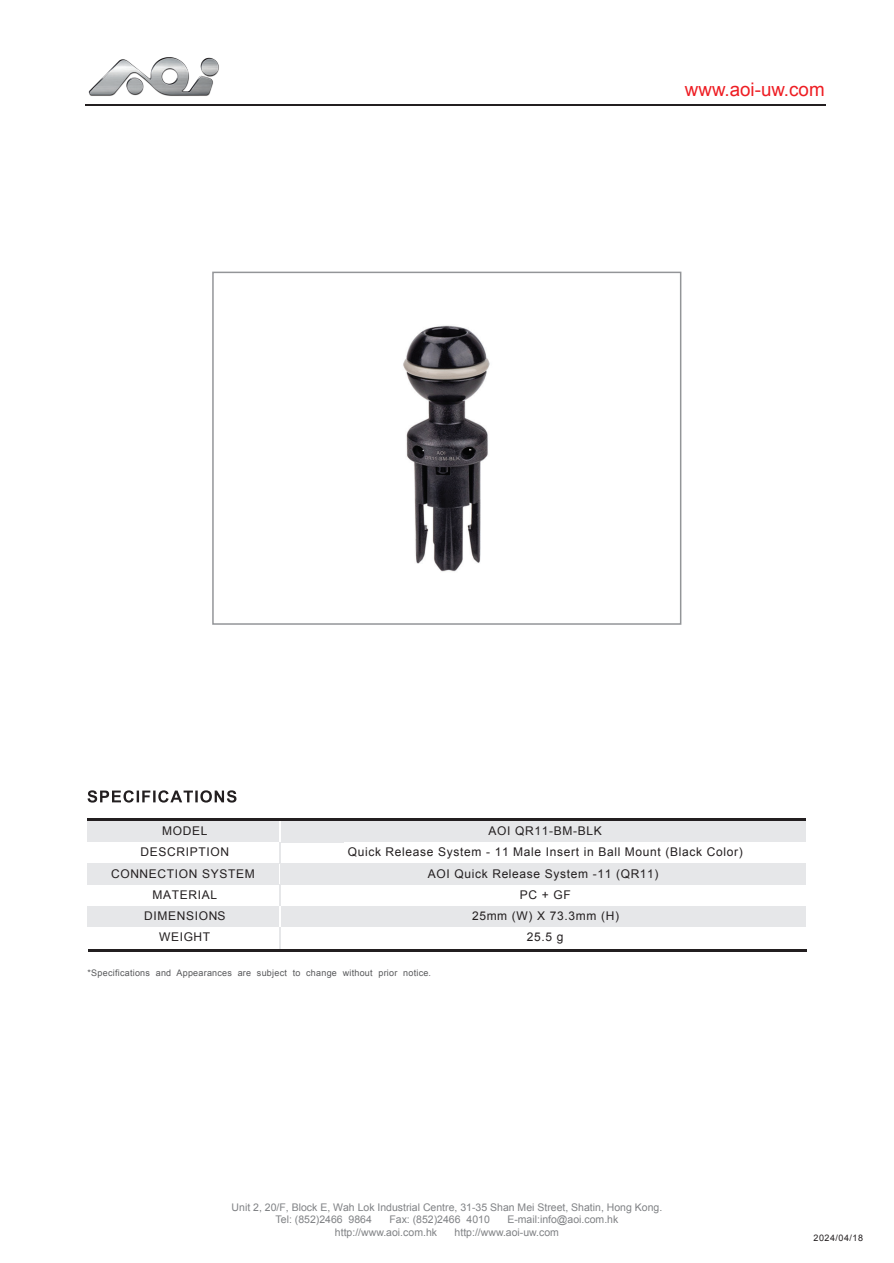
<style>
.page{position:relative;width:894px;height:1263px;background:#fff}
.page>*{position:absolute;margin:0;border:0;box-sizing:border-box;transform-origin:0 0}
.t1{font:18.75px "Arial";color:#ee1d23}
.t2{font:12px "Arial";letter-spacing:.055em;color:#231f20}
.t3{font:10.5px/12.6px "Arial";color:#808285}
.t4{font:9px "Arial";letter-spacing:.025em;color:#57585a}
.t5{font:9px "Arial";letter-spacing:.055em;color:#231f20}
</style>
<div class="page">
<img style="left:403px;top:325px;width:87px;height:247px">
<div style="left:212px;top:272px;width:469px;height:353px;border:2px solid #939598"></div>
<div style="left:88px;top:821px;width:191px;height:21px;background:#e6e7e9"></div>
<div style="left:280px;top:821px;width:526px;height:21px;background:#e6e7e9"></div>
<div style="left:88px;top:863px;width:191px;height:22px;background:#e6e7e9"></div>
<div style="left:280px;top:863px;width:526px;height:22px;background:#e6e7e9"></div>
<svg style="left:88px;top:790px;width:148px;height:13px"></svg>
<div style="left:88px;top:906px;width:191px;height:21px;background:#e6e7e9"></div>
<div style="left:280px;top:906px;width:526px;height:21px;background:#e6e7e9"></div>
<svg style="left:279px;top:842px;width:1px;height:22px"></svg>
<svg style="left:279px;top:885px;width:1px;height:64px"></svg>
<hr style="left:88px;top:818px;width:718px;height:3px;background:#231f20">
<hr style="left:88px;top:949px;width:718px;height:2px;background:#231f20">
<hr style="left:85px;top:105px;width:740px;height:1px;background:#231f20">
<img style="left:85px;top:57px;width:154px;height:48px">
<h1 class="t1" style="left:685px;top:77px;width:141px">www.aoi-uw.com</h1>
<p class="t2" style="left:162px;top:823px;width:47px">MODEL</p>
<p class="t2" style="left:489px;top:823px;width:115px">AOI QR11-BM-BLK</p>
<p class="t2" style="left:141px;top:844px;width:90px">DESCRIPTION</p>
<p class="t2" style="left:348px;top:844px;width:396px">Quick Release System - 11 Male Insert in Ball Mount (Black Color)</p>
<p class="t2" style="left:153px;top:886px;width:66px">MATERIAL</p>
<p class="t2" style="left:520px;top:886px;width:52px">PC + GF</p>
<p class="t2" style="left:144px;top:908px;width:83px">DIMENSIONS</p>
<p class="t2" style="left:472px;top:908px;width:149px">25mm (W) X 73.3mm (H)</p>
<p class="t2" style="left:159px;top:929px;width:53px">WEIGHT</p>
<p class="t2" style="left:527px;top:929px;width:38px">25.5 g</p>
<p class="t4" style="left:88px;top:967px;width:345px">*Specifications and Appearances are subject to change without prior notice.</p>
<p class="t2" style="left:111px;top:866px;width:145px">CONNECTION SYSTEM</p>
<p class="t2" style="left:428px;top:866px;width:232px">AOI Quick Release System -11 (QR11)</p>
<p class="t3" style="left:276px;top:1201px;width:388px;text-indent:-44px">Unit 2, 20/F, Block E, Wah Lok Industrial Centre, 31-35 Shan Mei Street, Shatin, Hong Kong.<br>Tel: (852)2466 9864</p>
<p class="t3" style="left:389px;top:1214px;width:102px">Fax: (852)2466 4010</p>
<p class="t3" style="left:507px;top:1214px;width:113px">E-mail:info@aoi.com.hk</p>
<p class="t3" style="left:335px;top:1226px;width:104px">http://www.aoi.com.hk</p>
<p class="t3" style="left:455px;top:1226px;width:106px">http://www.aoi-uw.com</p>
<p class="t5" style="left:814px;top:1232px;width:51px">2024/04/18</p>
</div>
